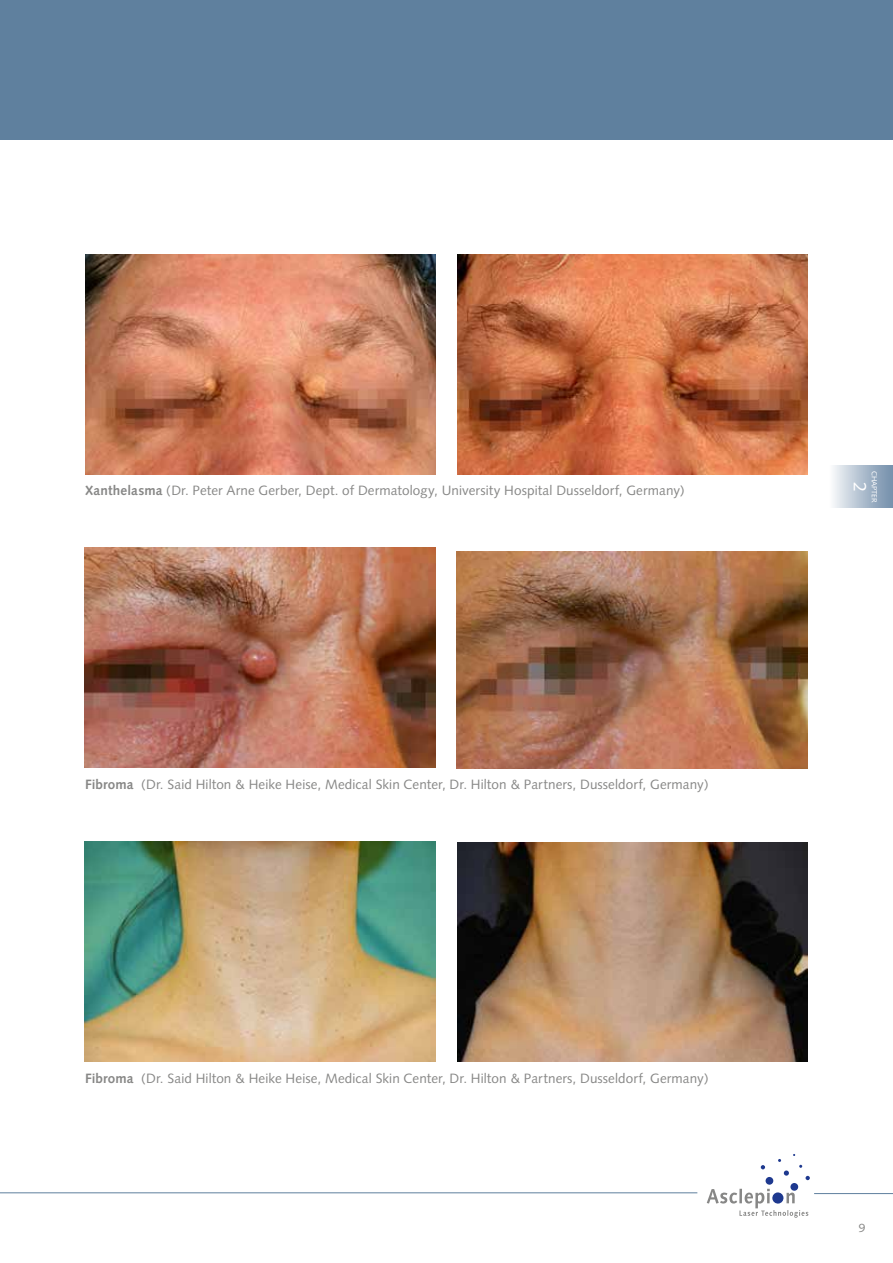
<style>
.page{position:relative;width:893px;height:1263px;background:#fff}
.page>*{position:absolute;margin:0;border:0;box-sizing:border-box;transform-origin:0 0}
.t1{font:18px "Syntax";color:#fff}
.t2{font:13.5px "Syntax";letter-spacing:.005em;color:#878786}
.t3{font:12px "Syntax";color:#878786}
.t4{font:7.5px "Syntax";color:#fff}
.s1{font-weight:700}
</style>
<div class="page">
<div style="left:0;top:0;width:893px;height:140px;background:#5f809e"></div>
<div style="left:765px;top:1177px;width:8px;height:8px;background:#1e398f;border-radius:50%"></div>
<div style="left:790px;top:1183px;width:8px;height:8px;background:#1e398f;border-radius:50%"></div>
<svg style="left:784px;top:1170px;width:5px;height:6px"></svg>
<svg style="left:761px;top:1165px;width:4px;height:4px"></svg>
<svg style="left:805px;top:1176px;width:5px;height:4px"></svg>
<svg style="left:707px;top:1189px;width:101px;height:29px"></svg>
<hr style="left:0;top:1192px;width:697px;height:1px;background:#5f809e">
<hr style="left:814px;top:1193px;width:79px;height:1px;background:#5f809e">
<div style="left:829px;top:466px;width:64px;height:42px;background:linear-gradient(to right,#f9fafb,#728eaa)"></div>
<img style="left:457px;top:842px;width:351px;height:220px">
<img style="left:85px;top:254px;width:351px;height:220px">
<img style="left:85px;top:842px;width:351px;height:219px">
<img style="left:457px;top:552px;width:351px;height:216px">
<img style="left:457px;top:254px;width:351px;height:220px">
<img style="left:85px;top:548px;width:351px;height:219px">
<p class="t2" style="left:85px;top:482px;width:601px"><span class="s1">Xanthelasma</span> (Dr. Peter Arne Gerber, Dept. of Dermatology, University Hospital Dusseldorf, Germany)</p>
<p class="t2" style="left:85px;top:776px;width:625px"><span class="s1">Fibroma</span> (Dr. Said Hilton &amp; Heike Heise, Medical Skin Center, Dr. Hilton &amp; Partners, Dusseldorf, Germany)</p>
<p class="t2" style="left:85px;top:1070px;width:625px"><span class="s1">Fibroma</span> (Dr. Said Hilton &amp; Heike Heise, Medical Skin Center, Dr. Hilton &amp; Partners, Dusseldorf, Germany)</p>
<p class="t4" style="left:879px;top:470px;width:34px;rotate:90deg">CHAPTER</p>
<h1 class="t1" style="left:871px;top:481px;width:12px;rotate:90deg">2</h1>
<p class="t3" style="left:859px;top:1220px;width:8px">9</p>
</div>
